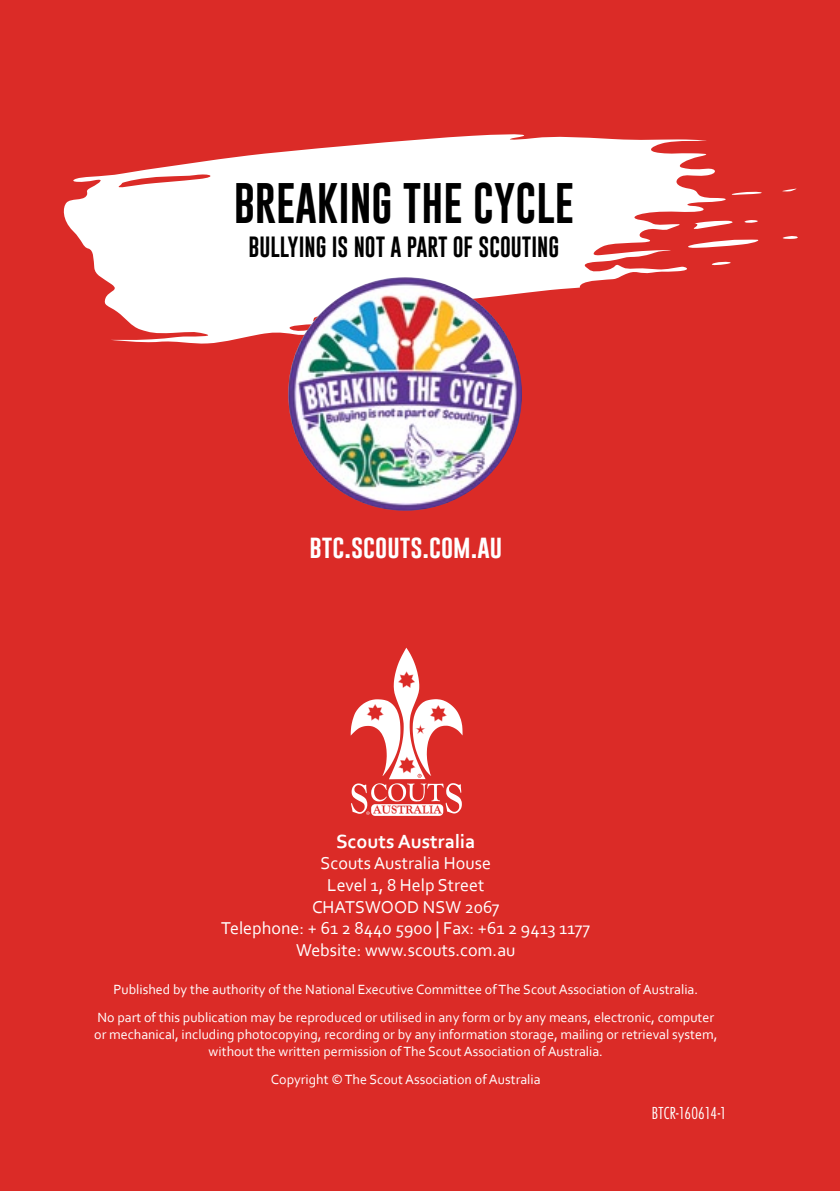
<style>
.page{position:relative;width:840px;height:1191px;background:#fff}
.page>*{position:absolute;margin:0;border:0;box-sizing:border-box;transform-origin:0 0}
.t1{font:41.6px "Gobold";color:#000}
.t2{font:24px "Gobold";color:#fff}
.t3{font:21.4px "Gobold";color:#000}
.t4{font:700 20px "Corbel";color:#fff}
.t5{font:18px/21.6px "Corbel";color:#fff;text-align:center}
.t6{font:300 condensed 16px "Futura";letter-spacing:.015em;color:#fff}
.t7{font:14px/28.2px "Corbel";color:#fff;text-align:center}
</style>
<div class="page">
<div style="left:0;top:0;width:839px;height:1191px;background:#db2b27"></div>
<svg style="left:63px;top:134px;width:663px;height:210px;fill:#fff"></svg>
<svg style="left:684px;top:238px;width:75px;height:10px"></svg>
<svg style="left:782px;top:236px;width:16px;height:3px"></svg>
<svg style="left:688px;top:220px;width:70px;height:11px"></svg>
<svg style="left:707px;top:261px;width:24px;height:5px"></svg>
<svg style="left:725px;top:188px;width:72px;height:7px"></svg>
<img style="left:288px;top:277px;width:233px;height:234px;border-radius:117px">
<svg style="left:350px;top:647px;width:112px;height:169px"></svg>
<h1 class="t1" style="left:233px;top:176px;width:341px">BREAKING THE CYCLE</h1>
<h3 class="t3" style="left:248px;top:233px;width:312px">BULLYING IS NOT A PART OF SCOUTING</h3>
<h2 class="t2" style="left:309px;top:531px;width:194px">btc.scouts.com.au</h2>
<h3 class="t4" style="left:336px;top:828px;width:141px">Scouts Australia</h3>
<p class="t5" style="left:221px;top:852px;width:370px">Scouts Australia House<br>Level 1, 8 Help Street<br>CHATSWOOD NSW 2067<br>Telephone: + 61 2 8440 5900 | Fax: +61 2 9413 1177<br>Website: www.scouts.com.au</p>
<p class="t7" style="left:97px;top:975px;width:618px">Published by the authority of the National Executive Committee of The Scout Association of Australia.<br>No part of this publication may be reproduced or utilised in any form or by any means, electronic, computer</p>
<p class="t7" style="left:94px;top:1025px;width:624px;line-height:16.8px">or mechanical, including photocopying, recording or by any information storage, mailing or retrieval system, without the written permission of The Scout Association of Australia.</p>
<p class="t7" style="left:271px;top:1065px;width:271px">Copyright © The Scout Association of Australia</p>
<p class="t6" style="left:651px;top:1102px;width:76px">BTCR-160614-1</p>
</div>
